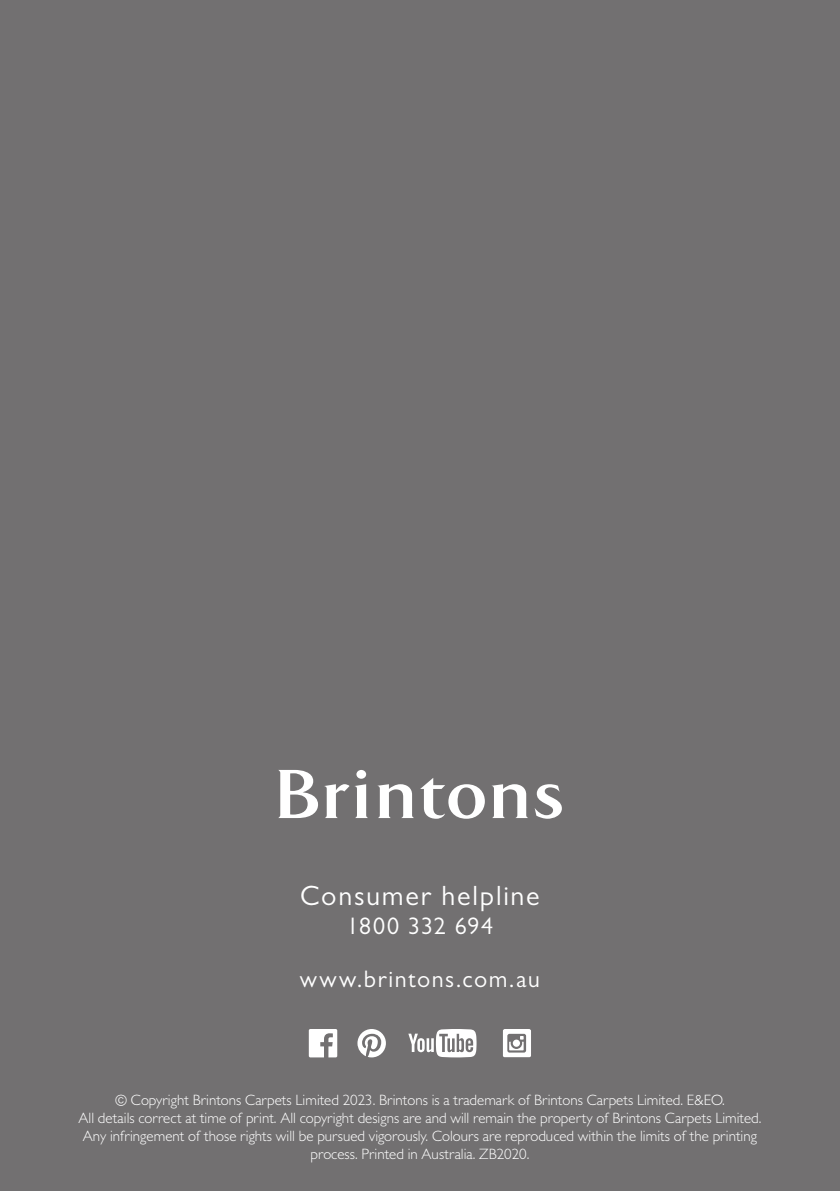
<style>
.page{position:relative;width:840px;height:1191px;background:#fff}
.page>*{position:absolute;margin:0;border:0;box-sizing:border-box;transform-origin:0 0}
.t1{font:28px "Gill Sans MT Pro";letter-spacing:.065em;color:#fff}
.t2{font:24px "Gill Sans MT Pro";letter-spacing:.06em;color:#fff}
.t3{font:24px "Gill Sans MT Pro";letter-spacing:.035em;color:#fff}
.t4{font:300 15px/18px "Gill Sans MT Pro";color:#fff;text-align:center}
</style>
<div class="page">
<div style="left:0;top:0;width:839px;height:1191px;background:#727071"></div>
<svg style="left:278px;top:770px;width:90px;height:48px"></svg>
<svg style="left:377px;top:784px;width:37px;height:34px"></svg>
<svg style="left:420px;top:778px;width:64px;height:40px"></svg>
<svg style="left:492px;top:784px;width:36px;height:34px"></svg>
<svg style="left:534px;top:784px;width:27px;height:34px"></svg>
<svg style="left:308px;top:1029px;width:29px;height:28px"></svg>
<svg style="left:357px;top:1029px;width:28px;height:28px"></svg>
<svg style="left:408px;top:1029px;width:68px;height:28px"></svg>
<svg style="left:503px;top:1029px;width:28px;height:28px"></svg>
<h1 class="t1" style="left:300px;top:879px;width:241px">Consumer helpline</h1>
<h2 class="t3" style="left:347px;top:911px;width:147px">1800 332 694</h2>
<h2 class="t2" style="left:300px;top:964px;width:241px">www.brintons.com.au</h2>
<p class="t4" style="left:78px;top:1091px;width:684px">© Copyright Brintons Carpets Limited 2023. Brintons is a trademark of Brintons Carpets Limited. E&amp;EO.<br>All details correct at time of print. All copyright designs are and will remain the property of Brintons Carpets Limited.<br>Any infringement of those rights will be pursued vigorously. Colours are reproduced within the limits of the printing process. Printed in Australia. ZB2020.</p>
</div>
